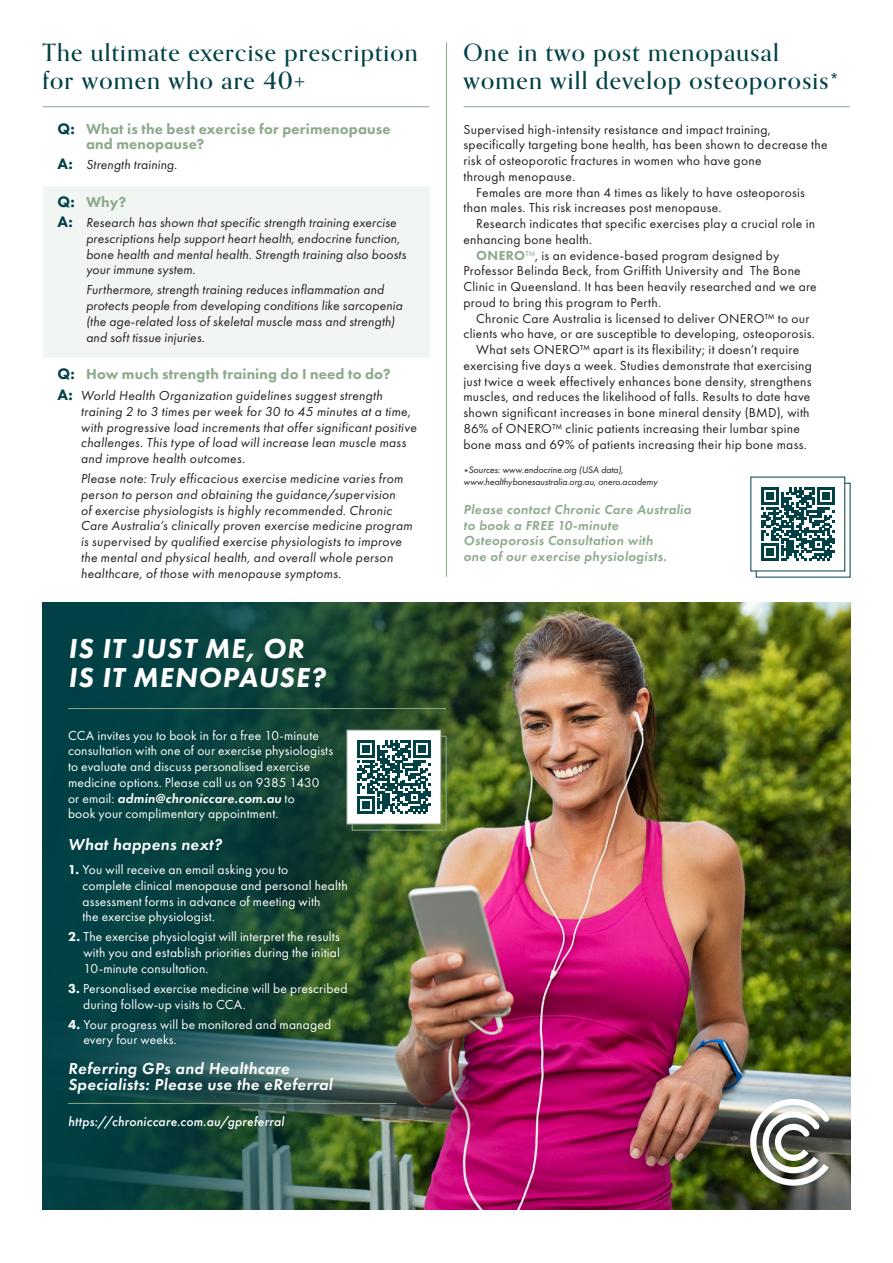
<style>
.page{position:relative;width:893px;height:1263px;background:#fff}
.page>*{position:absolute;margin:0;border:0;box-sizing:border-box;transform-origin:0 0}
.t1{font:italic 800 28.5px/28.5px "Futura PT";letter-spacing:.03em;color:#fff}
.t2{font:500 24px/28.8px "Orpheus Pro";letter-spacing:.05em;color:#014146}
.t3{font:italic 600 16.5px/16.5px "Futura PT";letter-spacing:.025em;color:#fff}
.t4{font:800 15px/15.8px "Futura PT";letter-spacing:.01em;color:#8eaa8d}
.t5{font:13.5px/15.8px "Futura PT";letter-spacing:.02em;color:#231f20}
.t6{font:italic 13.5px/15.8px "Futura PT";letter-spacing:.02em;color:#231f20}
.t7{font:13.5px/15.8px "Futura PT";letter-spacing:.01em;color:#fff}
.t8{font:italic 600 13.5px/15.8px "Futura PT";letter-spacing:.025em;color:#8eaa8d}
.t9{font:italic 500 13.5px "Futura PT";letter-spacing:.015em;color:#fff}
.t10{font:italic 9.75px/12px "Futura PT";letter-spacing:-.005em;color:#231f20}
.s1{font-size:15.75px;color:#014146}
.s2{font-weight:800;font-style:normal;font-size:15.75px;color:#014146}
.s3{font-weight:600;font-style:italic}
.s4{font-weight:800}
.s5{font-weight:800;color:#8eaa8d}
.s6{color:#8eaa8d}
.s7{font-style:normal}
</style>
<div class="page">
<hr style="left:43px;top:106px;width:386px;height:1px;background:#8eaa8d">
<div style="left:43px;top:187px;width:386px;height:37px;background:#f2f6f3"></div>
<div style="left:43px;top:207px;width:386px;height:83px;background:#f2f6f3"></div>
<div style="left:43px;top:276px;width:386px;height:82px;background:#f2f6f3"></div>
<hr style="left:463px;top:106px;width:387px;height:1px;background:#8eaa8d">
<hr style="left:446px;top:43px;width:1px;height:534px;background:#8eaa8d">
<img style="left:43px;top:602px;width:807px;height:608px">
<svg style="left:761px;top:487px;width:74px;height:74px"></svg>
<hr style="left:68px;top:708px;width:378px;height:1px;background:#8eaa8d">
<hr style="left:68px;top:1103px;width:329px;height:1px;background:#8eaa8d">
<div style="left:748px;top:1097px;width:86px;height:93px;background:#004247;opacity:.2"></div>
<img style="left:750px;top:1099px;width:79px;height:87px">
<div style="left:347px;top:730px;width:94px;height:94px;background:#fff"></div>
<svg style="left:357px;top:740px;width:74px;height:74px"></svg>
<div style="left:346px;top:730px;width:95px;height:94px;border:1px solid #88ab8f"></div>
<p class="t2" style="left:43px;top:37px;width:377px">The ultimate exercise prescription for women who are 40+</p>
<p class="t4" style="left:86px;top:120px;width:306px;text-indent:-29px"><span class="s1">Q:</span> What is the best exercise for perimenopause and menopause?</p>
<p class="t6" style="left:58px;top:157px;width:121px"><span class="s2">A:</span> Strength training.</p>
<p class="t4" style="left:58px;top:194px;width:70px"><span class="s1">Q:</span> Why?</p>
<p class="t6" style="left:86px;top:215px;width:322px;text-indent:-29px"><span class="s2">A:</span> Research has shown that specific strength training exercise prescriptions help support heart health, endocrine function, bone health and mental health. Strength training also boosts your immune system.</p>
<p class="t6" style="left:86px;top:282px;width:318px">Furthermore, strength training reduces inflammation and protects people from developing conditions like sarcopenia (the age-related loss of skeletal muscle mass and strength) and soft tissue injuries.</p>
<p class="t4" style="left:58px;top:366px;width:334px"><span class="s1">Q:</span> How much strength training do I need to do?</p>
<p class="t6" style="left:81px;top:388px;width:337px;text-indent:-23px"><span class="s2">A:</span> World Health Organization guidelines suggest strength training 2 to 3 times per week for 30 to 45 minutes at a time, with progressive load increments that offer significant positive challenges. This type of load will increase lean muscle mass and improve health outcomes.</p>
<p class="t6" style="left:81px;top:471px;width:333px">Please note: Truly efficacious exercise medicine varies from person to person and obtaining the guidance/supervision<br>of exercise physiologists is highly recommended. Chronic Care Australia’s clinically proven exercise medicine program is supervised by qualified exercise physiologists to improve the mental and physical health, and overall whole person healthcare, of those with menopause symptoms.</p>
<p class="t1" style="left:68px;top:634px;width:259px">IS IT JUST ME, OR<br>IS IT MENOPAUSE?</p>
<p class="t7" style="left:68px;top:727px;width:267px">CCA invites you to book in for a free 10-minute consultation with one of our exercise physiologists to evaluate and discuss personalised exercise medicine options. Please call us on 9385 1430 or email: <span class="s3">admin@chroniccare.com.au</span> to<br>book your complimentary appointment.</p>
<p class="t3" style="left:68px;top:836px;width:155px">What happens next?</p>
<p class="t7" style="left:82px;top:862px;width:267px;text-indent:-14px"><span class="s4">1.</span> You will receive an email asking you to<br>complete clinical menopause and personal health assessment forms in advance of meeting with<br>the exercise physiologist.</p>
<p class="t7" style="left:83px;top:929px;width:258px;text-align:justify;text-indent:-15px"><span class="s4">2.</span> The exercise physiologist will interpret the results with you and establish priorities during the initial 10-minute consultation.</p>
<p class="t7" style="left:83px;top:980px;width:266px;text-indent:-15px"><span class="s4">3.</span> Personalised exercise medicine will be prescribed during follow-up visits to CCA.</p>
<p class="t7" style="left:83px;top:1016px;width:249px;text-indent:-15px"><span class="s4">4.</span> Your progress will be monitored and managed every four weeks.</p>
<p class="t3" style="left:68px;top:1060px;width:266px">Referring GPs and Healthcare<br>Specialists: Please use the eReferral</p>
<p class="t9" style="left:68px;top:1113px;width:218px">https://chroniccare.com.au/gpreferral</p>
<p class="t2" style="left:463px;top:37px;width:376px">One in two post menopausal women will develop osteoporosis*</p>
<p class="t5" style="left:463px;top:121px;width:366px">Supervised high-intensity resistance and impact training, specifically targeting bone health, has been shown to decrease the risk of osteoporotic fractures in women who have gone<br>through menopause.</p>
<p class="t5" style="left:463px;top:184px;width:343px;text-indent:13px">Females are more than 4 times as likely to have osteoporosis than males. This risk increases post menopause.</p>
<p class="t5" style="left:463px;top:216px;width:353px;text-indent:13px">Research indicates that specific exercises play a crucial role in enhancing bone health.</p>
<p class="t5" style="left:463px;top:247px;width:355px;text-indent:13px"><span class="s5">ONERO</span><span class="s6">™</span>, is an evidence-based program designed by Professor Belinda Beck, from Griffith University and The Bone Clinic in Queensland. It has been heavily researched and we are proud to bring this program to Perth.</p>
<p class="t5" style="left:463px;top:310px;width:353px;text-align:center">Chronic Care Australia is licensed to deliver ONERO™ to our clients who have, or are susceptible to developing, osteoporosis.</p>
<p class="t5" style="left:463px;top:342px;width:350px;text-indent:13px">What sets ONERO™ apart is its flexibility; it doesn’t require exercising five days a week. Studies demonstrate that exercising just twice a week effectively enhances bone density, strengthens muscles, and reduces the likelihood of falls. Results to date have shown significant increases in bone mineral density (BMD), with 86% of ONERO™ clinic patients increasing their lumbar spine bone mass and 69% of patients increasing their hip bone mass.</p>
<p class="t10" style="left:463px;top:464px;width:196px"><span class="s7">*</span>Sources: www.endocrine.org (USA data), www.healthybonesaustralia.org.au, onero.academy</p>
<p class="t8" style="left:463px;top:501px;width:229px">Please contact Chronic Care Australia to book a FREE 10-minute<br>Osteoporosis Consultation with<br>one of our exercise physiologists.</p>
</div>
